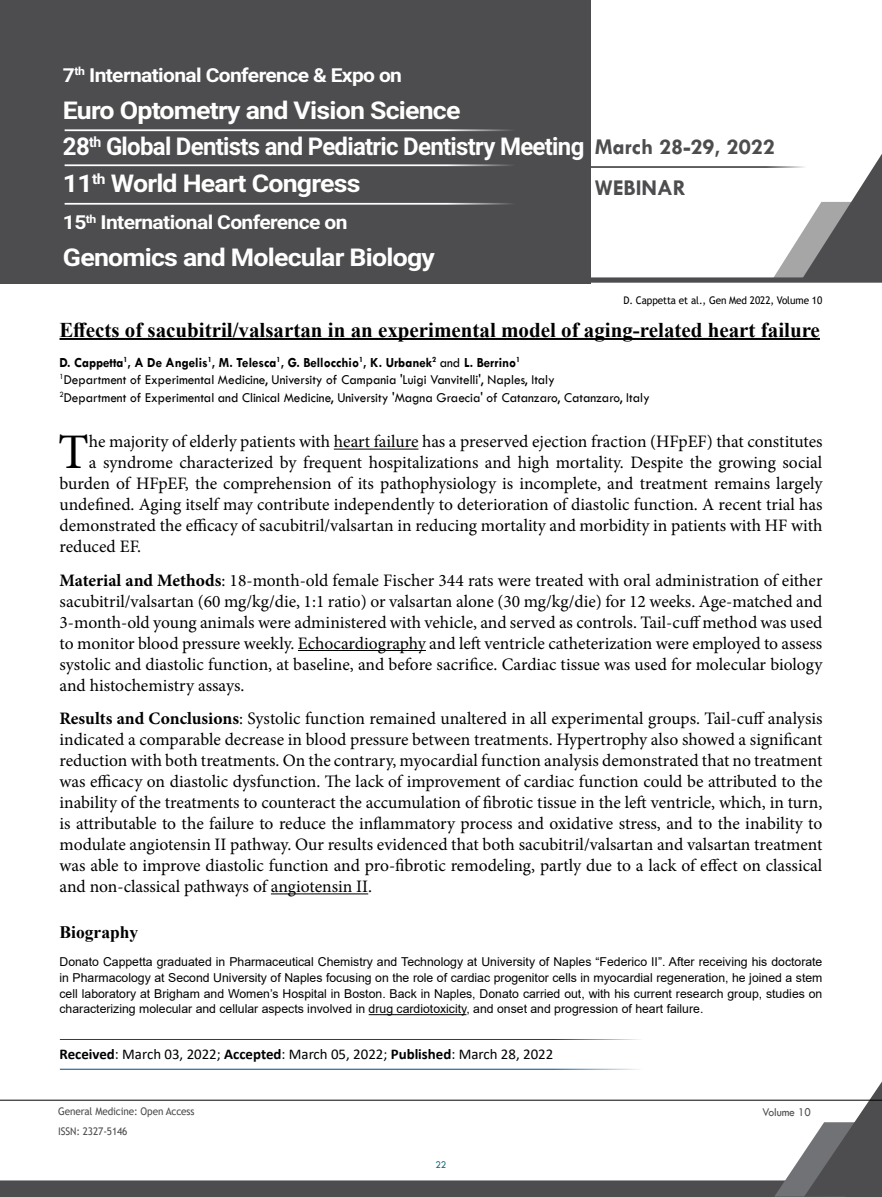
<style>
.page{position:relative;width:882px;height:1197px;background:#fff}
.page>*{position:absolute;margin:0;border:0;box-sizing:border-box;transform-origin:0 0}
.t1{font:49.88px "Minion Pro";color:#000}
.t2{font:700 24.5px/36.8px "Roboto";letter-spacing:-.03em;color:#fff;scale:1.09 1}
.t3{font:700 22.75px "Tw Cen";color:#4d4d4f}
.t4{font:700 21px "Times New Roman";color:#000}
.t5{font:700 19.25px "Roboto";letter-spacing:-.03em;color:#fff;scale:1.09 1}
.t6{font:17.5px/21px "Minion Pro";color:#000;text-align:justify}
.t7{font:700 17.5px "Times New Roman";color:#000}
.t8{font:14.88px "Calibri";color:#000}
.t9{font:14px/17.5px "Tw Cen";color:#000;scale:.95 1}
.t10{font:12.25px/15.8px "Arial";color:#000;text-align:justify}
.t11{font:12.25px "Tw Cen";letter-spacing:-.01em;color:#4d4d4f;scale:.95 1}
.t12{font:10.5px "Trebuchet MS";letter-spacing:-.01em;color:#4d4d4f;scale:.95 1}
.t13{font:10.5px "Trebuchet MS";letter-spacing:-.01em;color:#000;scale:.95 1}
.t14{font:10.5px "Tw Cen";color:#15697e;scale:.95 1}
.s1{font-family:"Tw Cen";font-size:22.75px;color:#4d4d4f}
.s2{font-weight:700}
</style>
<div class="page">
<svg style="left:0;top:1081px;width:882px;height:116px"></svg>
<hr style="left:0;top:1100px;width:882px;height:1px;background:#000">
<div style="left:0;top:0;width:590px;height:283px;background:#4d4d4f"></div>
<svg style="left:64px;top:153px;width:818px;height:130px"></svg>
<hr style="left:65px;top:129px;width:477px;height:2px;background:#fff">
<hr style="left:65px;top:203px;width:477px;height:2px;background:#fff">
<hr style="left:65px;top:164px;width:477px;height:2px;background:#fff">
<hr style="left:60px;top:338px;width:760px;height:2px;background:#000">
<hr style="left:334px;top:449px;width:84px;height:1px;background:#000">
<hr style="left:298px;top:650px;width:128px;height:1px;background:#000">
<hr style="left:271px;top:893px;width:97px;height:1px;background:#000">
<hr style="left:369px;top:1014px;width:97px;height:1px;background:#000">
<hr style="left:60px;top:1039px;width:618px;height:1px;background:#004b84">
<hr style="left:60px;top:1069px;width:618px;height:1px;background:#004b84">
<p class="t5" style="left:63px;top:62px;width:313px">7<sup>th</sup> International Conference &amp; Expo on</p>
<h2 class="t2" style="left:63px;top:91px;width:655px">Euro Optometry and Vision Science<br>28<sup>th</sup> Global Dentists and Pediatric Dentistry Meeting <span class="s1">March 28-29, 2022<br></span>11<sup>th</sup> World Heart Congress</h2>
<p class="t5" style="left:63px;top:209px;width:263px">15<sup>th</sup> International Conference on</p>
<h2 class="t2" style="left:63px;top:238px;width:343px">Genomics and Molecular Biology</h2>
<p class="t13" style="left:623px;top:293px;width:211px">D. Cappetta et al., Gen Med 2022, Volume 10</p>
<p class="t4" style="left:60px;top:314px;width:762px">Effects of sacubitril/valsartan in an experimental model of aging-related heart failure</p>
<p class="t9" style="left:60px;top:353px;width:623px"><span class="s2">D. Cappetta</span><sup>1</sup><span class="s2">, A De Angelis</span><sup>1</sup><span class="s2">, M. Telesca</span><sup>1</sup><span class="s2">, G. Bellocchio</span><sup>1</sup><span class="s2">, K. Urbanek</span><sup>2</sup> and <span class="s2">L. Berrino</span><sup>1<br></sup><sup>1</sup>Department of Experimental Medicine, University of Campania 'Luigi Vanvitelli', Naples, Italy<br><sup>2</sup>Department of Experimental and Clinical Medicine, University 'Magna Graecia' of Catanzaro, Catanzaro, Italy</p>
<h1 class="t1" style="left:58px;top:419px;width:32px">T</h1>
<p class="t6" style="left:89px;top:431px;width:735px">he majority of elderly patients with heart failure has a preserved ejection fraction (HFpEF) that constitutes</p>
<h3 class="t3" style="left:595px;top:174px;width:93px">WEBINAR</h3>
<p class="t6" style="left:89px;top:452px;width:735px">a syndrome characterized by frequent hospitalizations and high mortality. Despite the growing social</p>
<p class="t6" style="left:60px;top:473px;width:764px">burden of HFpEF, the comprehension of its pathophysiology is incomplete, and treatment remains largely</p>
<p class="t6" style="left:60px;top:494px;width:765px">undefined. Aging itself may contribute independently to deterioration of diastolic function. A recent trial has</p>
<p class="t6" style="left:60px;top:515px;width:764px">demonstrated the efficacy of sacubitril/valsartan in reducing mortality and morbidity in patients with HF with</p>
<p class="t6" style="left:60px;top:536px;width:83px">reduced EF.</p>
<p class="t6" style="left:60px;top:570px;width:765px"><span class="s2">Material and Methods</span>: 18-month-old female Fischer 344 rats were treated with oral administration of either sacubitril/valsartan (60 mg/kg/die, 1:1 ratio) or valsartan alone (30 mg/kg/die) for 12 weeks. Age-matched and 3-month-old young animals were administered with vehicle, and served as controls. Tail-cuff method was used to monitor blood pressure weekly. Echocardiography and left ventricle catheterization were employed to assess systolic and diastolic function, at baseline, and before sacrifice. Cardiac tissue was used for molecular biology and histochemistry assays.</p>
<p class="t6" style="left:60px;top:708px;width:764px"><span class="s2">Results and Conclusions</span>: Systolic function remained unaltered in all experimental groups. Tail-cuff analysis indicated a comparable decrease in blood pressure between treatments. Hypertrophy also showed a significant reduction with both treatments. On the contrary, myocardial function analysis demonstrated that no treatment was efficacy on diastolic dysfunction. The lack of improvement of cardiac function could be attributed to the inability of the treatments to counteract the accumulation of fibrotic tissue in the left ventricle, which, in turn, is attributable to the failure to reduce the inflammatory process and oxidative stress, and to the inability to modulate angiotensin II pathway. Our results evidenced that both sacubitril/valsartan and valsartan treatment was able to improve diastolic function and pro-fibrotic remodeling, partly due to a lack of effect on classical and non-classical pathways of angiotensin II.</p>
<p class="t7" style="left:60px;top:920px;width:80px">Biography</p>
<p class="t10" style="left:60px;top:954px;width:764px">Donato Cappetta graduated in Pharmaceutical Chemistry and Technology at University of Naples “Federico II”. After receiving his doctorate in Pharmacology at Second University of Naples focusing on the role of cardiac progenitor cells in myocardial regeneration, he joined a stem cell laboratory at Brigham and Women’s Hospital in Boston. Back in Naples, Donato carried out, with his current research group, studies on characterizing molecular and cellular aspects involved in drug cardiotoxicity, and onset and progression of heart failure.</p>
<p class="t8" style="left:60px;top:1044px;width:495px"><span class="s2">Received</span>: March 03, 2022; <span class="s2">Accepted</span>: March 05, 2022; <span class="s2">Published</span>: March 28, 2022</p>
<p class="t12" style="left:58px;top:1105px;width:145px">General Medicine: Open Access</p>
<p class="t11" style="left:762px;top:1104px;width:53px">Volume 10</p>
<p class="t12" style="left:58px;top:1125px;width:75px">ISSN: 2327-5146</p>
<p class="t14" style="left:436px;top:1159px;width:13px">22</p>
</div>
